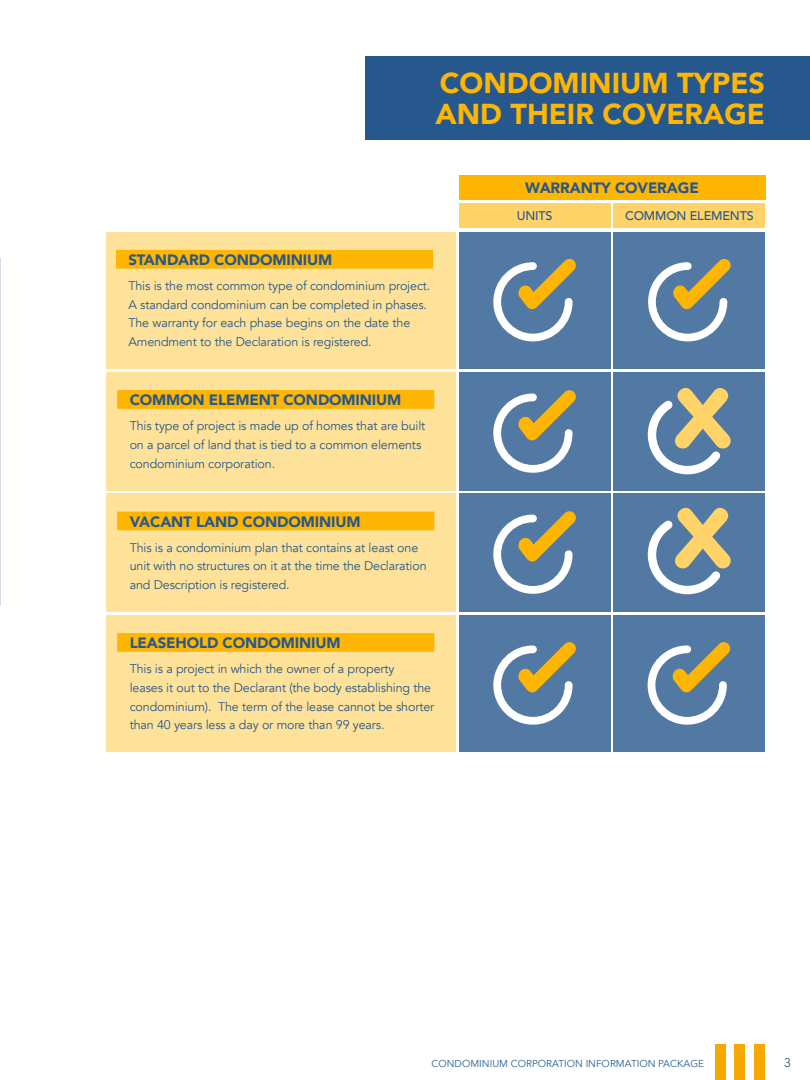
<style>
.page{position:relative;width:810px;height:1080px;background:#fff}
.page>*{position:absolute;margin:0;border:0;box-sizing:border-box;transform-origin:0 0}
.t1{font:900 28.75px/31px "Avenir";color:#ffb602}
.t2{font:900 15px "Avenir";letter-spacing:-.01em;color:#27588d}
.t3{font:12.5px/18.8px "Avenir";letter-spacing:-.01em;color:#27588d}
.t4{font:500 12.5px "Avenir";letter-spacing:-.01em;color:#27588d}
.t5{font:10px "Avenir";color:#276092}
</style>
<div class="page">
<div style="left:715px;top:1044px;width:11px;height:36px;background:#f7a800"></div>
<div style="left:734px;top:1044px;width:11px;height:36px;background:#f7a800"></div>
<div style="left:754px;top:1044px;width:11px;height:36px;background:#f7a800"></div>
<div style="left:459px;top:175px;width:306px;height:25px;background:#ffb602"></div>
<div style="left:459px;top:203px;width:151px;height:25px;background:#ffd367"></div>
<div style="left:614px;top:203px;width:151px;height:25px;background:#ffd367"></div>
<div style="left:459px;top:372px;width:151px;height:118px;background:#5279a3"></div>
<div style="left:459px;top:615px;width:151px;height:137px;background:#5279a3"></div>
<div style="left:459px;top:232px;width:151px;height:137px;background:#5279a3"></div>
<div style="left:614px;top:372px;width:151px;height:118px;background:#5279a3"></div>
<div style="left:614px;top:615px;width:151px;height:137px;background:#5279a3"></div>
<div style="left:614px;top:232px;width:151px;height:137px;background:#5279a3"></div>
<div style="left:365px;top:56px;width:445px;height:84px;background:#27588d"></div>
<div style="left:106px;top:232px;width:350px;height:137px;background:#ffe29a"></div>
<div style="left:106px;top:372px;width:350px;height:118px;background:#ffe29a"></div>
<div style="left:106px;top:493px;width:350px;height:119px;background:#ffe29a"></div>
<div style="left:106px;top:615px;width:350px;height:137px;background:#ffe29a"></div>
<div style="left:116px;top:250px;width:317px;height:19px;background:#ffb602"></div>
<div style="left:117px;top:390px;width:317px;height:19px;background:#ffb602"></div>
<div style="left:117px;top:512px;width:317px;height:18px;background:#ffb602"></div>
<div style="left:117px;top:633px;width:317px;height:19px;background:#ffb602"></div>
<svg style="left:493px;top:390px;width:83px;height:83px"></svg>
<svg style="left:493px;top:642px;width:83px;height:83px"></svg>
<svg style="left:493px;top:259px;width:83px;height:82px"></svg>
<svg style="left:648px;top:259px;width:83px;height:82px"></svg>
<div style="left:459px;top:493px;width:151px;height:119px;background:#5279a3"></div>
<div style="left:614px;top:493px;width:151px;height:119px;background:#5279a3"></div>
<svg style="left:493px;top:511px;width:83px;height:83px"></svg>
<svg style="left:647px;top:508px;width:84px;height:87px"></svg>
<svg style="left:647px;top:388px;width:84px;height:87px"></svg>
<svg style="left:648px;top:642px;width:83px;height:83px"></svg>
<h1 class="t1" style="left:435px;top:66px;width:331px">CONDOMINIUM TYPES<br>AND THEIR COVERAGE</h1>
<p class="t2" style="left:128px;top:247px;width:205px">STANDARD CONDOMINIUM</p>
<p class="t3" style="left:128px;top:276px;width:303px">This is the most common type of condominium project.<br>A standard condominium can be completed in phases.<br>The warranty for each phase begins on the date the Amendment to the Declaration is registered.</p>
<p class="t2" style="left:130px;top:387px;width:273px">COMMON ELEMENT CONDOMINIUM</p>
<p class="t3" style="left:130px;top:417px;width:297px">This type of project is made up of homes that are built on a parcel of land that is tied to a common elements condominium corporation.</p>
<p class="t2" style="left:130px;top:509px;width:232px">VACANT LAND CONDOMINIUM</p>
<p class="t3" style="left:130px;top:538px;width:299px">This is a condominium plan that contains at least one unit with no structures on it at the time the Declaration and Description is registered.</p>
<p class="t2" style="left:130px;top:630px;width:212px">LEASEHOLD CONDOMINIUM</p>
<p class="t3" style="left:130px;top:660px;width:306px">This is a project in which the owner of a property<br>leases it out to the Declarant (the body establishing the condominium). The term of the lease cannot be shorter than 40 years less a day or more than 99 years.</p>
<p class="t2" style="left:525px;top:175px;width:175px">WARRANTY COVERAGE</p>
<p class="t4" style="left:517px;top:205px;width:37px">UNITS</p>
<p class="t4" style="left:625px;top:205px;width:130px">COMMON ELEMENTS</p>
<p class="t5" style="left:431px;top:1058px;width:274px">CONDOMINIUM CORPORATION INFORMATION PACKAGE</p>
<p class="t3" style="left:784px;top:1053px;width:8px">3</p>
</div>
